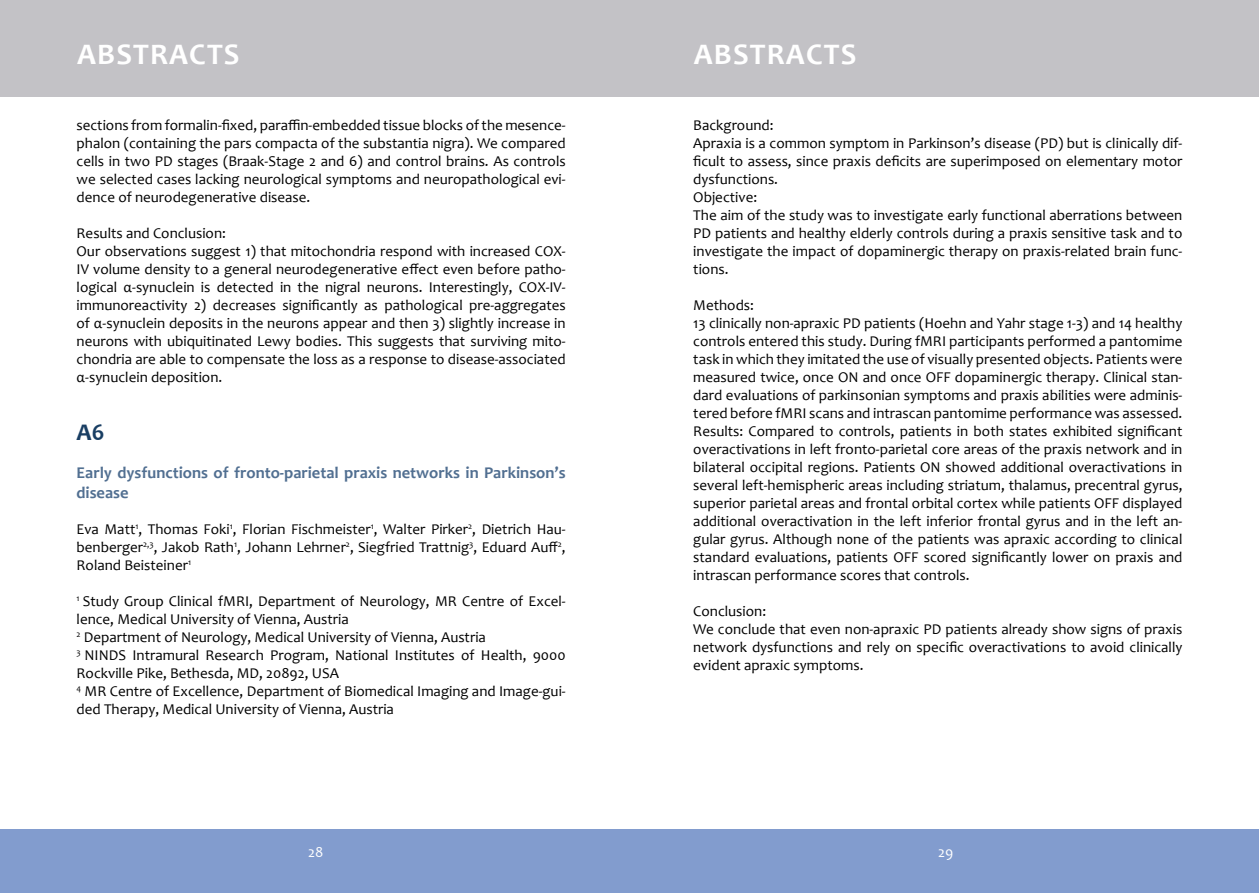
<style>
.page{position:relative;width:1259px;height:893px;background:#fff}
.page>*{position:absolute;margin:0;border:0;box-sizing:border-box;transform-origin:0 0}
.t1{font:700 30px "Candara";color:#fff}
.t2{font:700 24px "Candara";color:#193e63}
.t3{font:700 16.5px/19.8px "Candara";color:#516f91}
.t4{font:15px/18px "Candara";color:#000}
.t5{font:15px "Candara";color:#fff}
</style>
<div class="page">
<div style="left:0;top:0;width:1259px;height:96px;background:#c3c2c6"></div>
<div style="left:0;top:829px;width:1259px;height:64px;background:#829cce"></div>
<h1 class="t1" style="left:77px;top:36px;width:39px">Abstracts</h1>
<p class="t4" style="left:77px;top:116px;width:491px;text-align:justify">sections from formalin-fixed, paraffin-embedded tissue blocks of the mesence&shy;phalon (containing the pars compacta of the substantia nigra). We compared cells in two PD stages (Braak-Stage 2 and 6) and control brains. As controls we selected cases lacking neurological symptoms and neuropathological evi&shy;dence of neurodegenerative disease.</p>
<p class="t4" style="left:77px;top:224px;width:491px">Results and Conclusion:<br>Our observations suggest 1) that mitochondria respond with increased COX-IV volume density to a general neurodegenerative effect even before patho&shy;logical α-synuclein is detected in the nigral neurons. Interestingly, COX-IV&shy;immunoreactivity 2) decreases significantly as pathological pre-aggregates of α-synuclein deposits in the neurons appear and then 3) slightly increase in neurons with ubiquitinated Lewy bodies. This suggests that surviving mito&shy;chondria are able to compensate the loss as a response to disease-associated α-synuclein deposition.</p>
<h2 class="t2" style="left:77px;top:418px;width:30px">A6</h2>
<p class="t3" style="left:77px;top:463px;width:490px">Early dysfunctions of fronto-parietal praxis networks in Parkinson’s disease</p>
<p class="t4" style="left:77px;top:520px;width:490px;text-align:justify">Eva Matt<sup>1</sup>, Thomas Foki<sup>1</sup>, Florian Fischmeister<sup>1</sup>, Walter Pirker<sup>2</sup>, Dietrich H au&shy;benberger<sup>2,3</sup>, Jakob Rath<sup>1</sup>, Johann Lehrner<sup>2</sup>, Siegfried Trattnig<sup>3</sup>, Eduard Auff<sup>2</sup>, Roland Beisteiner<sup>1</sup></p>
<p class="t4" style="left:77px;top:592px;width:490px"><sup>1</sup> Study Group Clinical fMR I, Department of Neurology, MR Centre of Excel&shy;lence, Medical University of Vienna, Austria<br><sup>2</sup> Department of Neurology, Medical University of Vienna, Austria<br><sup>3</sup> NINDS Intramural Research Program, National Institutes of H ealth, 9000<br>Rockville Pike, Bethesda, MD, 20892, USA<br><sup>4</sup> MR Centre of Excellence, Department of Biomedical Imaging and Image-gui&shy;ded Therapy, Medical University of Vienna, Austria</p>
<h1 class="t1" style="left:694px;top:36px;width:39px">Abstracts</h1>
<p class="t4" style="left:693px;top:116px;width:490px">Background:<br>Apraxia is a common symptom in Parkinson’s disease (PD) but is clinically dif&shy;ficult to assess, since praxis deficits are superimposed on elementary motor dysfunctions.<br>Objective:<br>The aim of the study was to investigate early functional aberrations between PD patients and healthy elderly controls during a praxis sensitive task and to investigate the impact of dopaminergic therapy on praxis-related brain func&shy;tions.</p>
<p class="t4" style="left:693px;top:296px;width:490px">Methods:<br>13 clinically non-apraxic PD patients (H oehn and Yahr stage 1-3) and 14 healthy controls entered this study. During fMR I participants performed a pantomime task in which they imitated the use of visually presented objects. Patients were measured twice, once ON and once OFF</p>
<p class="t4" style="left:693px;top:368px;width:491px;text-align:justify;text-indent:262px">dopaminergic therapy. Clinical stan&shy;dard evaluations of parkinsonian symptoms and praxis abilities were adminis&shy;tered before fMRI scans and intrascan pantomime performance was assessed.<br>Results: Compared to controls, patients in both states exhibited significant overactivations in left fronto-parietal core areas of the praxis network and in bilateral occipital regions. Patients ON showed additional overactivations in several left-hemispheric areas including striatum, thalamus, precentral gyrus, superior parietal areas and frontal orbital cortex while patients OFF</p>
<p class="t4" style="left:693px;top:494px;width:490px;text-align:justify;text-indent:429px">displayed additional overactivation in the left inferior frontal gyrus and in the left an&shy;gular gyrus. Although none of the patients was apraxic according to clinical standard evaluations, patients OFF scored significantly lower on praxis and intrascan performance scores that controls.</p>
<p class="t4" style="left:693px;top:602px;width:490px">Conclusion:<br>We conclude that even non-apraxic PD patients already show signs of praxis network dysfunctions and rely on specific overactivations to avoid clinically evident apraxic symptoms.</p>
<p class="t5" style="left:308px;top:843px;width:17px">28</p>
<p class="t5" style="left:938px;top:843px;width:17px">29</p>
</div>
